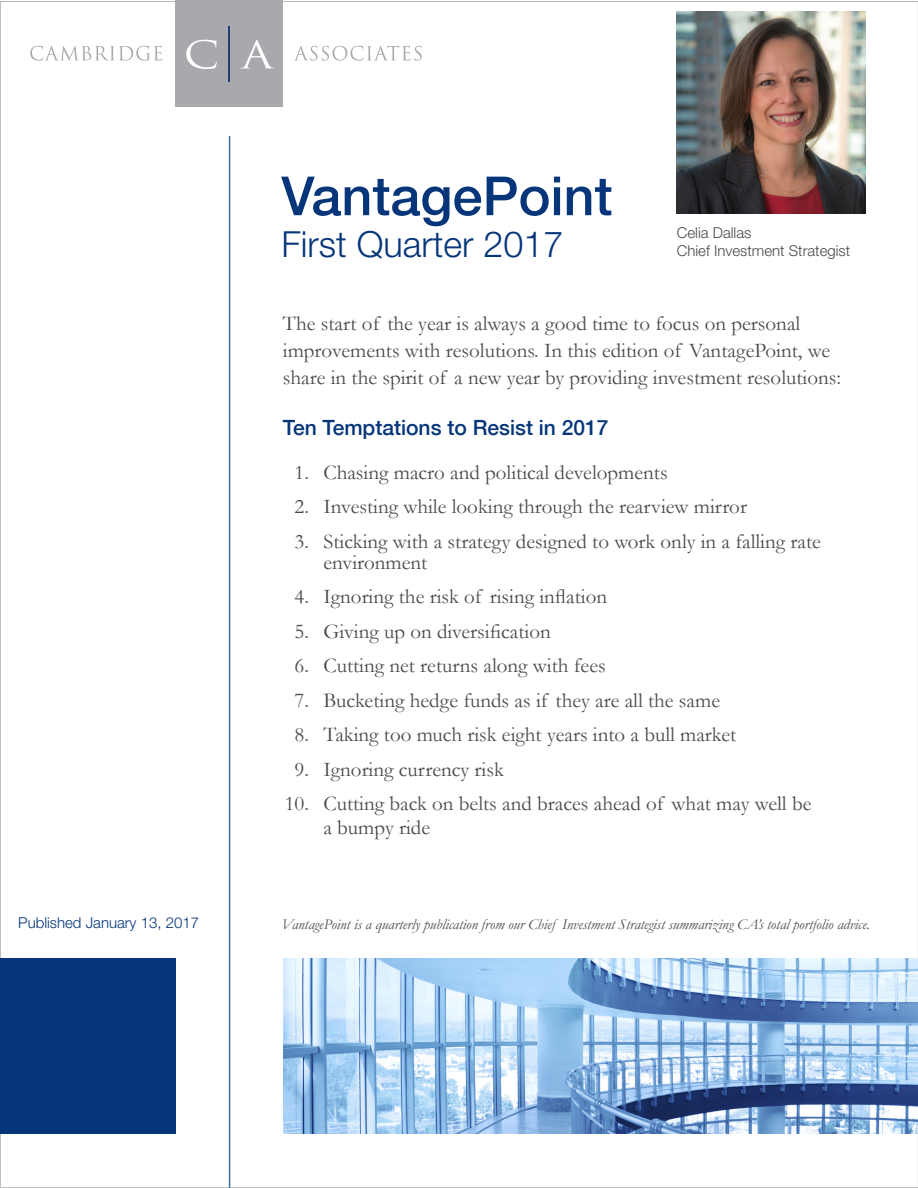
<style>
.page{position:relative;width:918px;height:1188px;background:#fff}
.page>*{position:absolute;margin:0;border:0;box-sizing:border-box;transform-origin:0 0}
.t1{font:500 54px "Helvetica Neue LT";color:#06357a}
.t2{font:300 36px "Helvetica Neue LT Std";color:#06357a}
.t3{font:21px/27px "Garamond";color:#4a4a4d}
.t4{font:500 21px "Helvetica Neue LT";color:#06357a}
.t5{font:italic 15px "Garamond";color:#4a4a4d}
.t6{font:300 15px/18px "Helvetica Neue LT Std";color:#4a4a4d}
.t7{font:300 15px "Helvetica Neue LT Std";color:#06357a}
</style>
<div class="page">
<hr style="left:229px;top:136px;width:1px;height:1052px;background:#3b6e8f">
<img style="left:284px;top:958px;width:634px;height:176px">
<div style="left:175px;top:0;width:108px;height:107px;background:#a8a9ac"></div>
<svg style="left:30px;top:46px;width:132px;height:15px"></svg>
<svg style="left:294px;top:46px;width:128px;height:15px"></svg>
<hr style="left:229px;top:26px;width:1px;height:56px;background:#233b76">
<svg style="left:186px;top:40px;width:88px;height:29px"></svg>
<img style="left:676px;top:11px;width:189px;height:203px">
<div style="left:0;top:958px;width:176px;height:176px;background:#06357a"></div>
<h1 class="t1" style="left:281px;top:164px;width:333px">VantagePoint</h1>
<h2 class="t2" style="left:281px;top:223px;width:284px">First Quarter 2017</h2>
<p class="t6" style="left:677px;top:224px;width:175px">Celia Dallas<br>Chief Investment Strategist</p>
<p class="t3" style="left:283px;top:309px;width:560px">The start of the year is always a good time to focus on personal improvements with resolutions. In this edition of VantagePoint, we share in the spirit of a new year by providing investment resolutions:</p>
<p class="t4" style="left:283px;top:415px;width:327px">Ten Temptations to Resist in 2017</p>
<p class="t3" style="left:295px;top:458px;width:375px">1. Chasing macro and political developments</p>
<p class="t3" style="left:295px;top:492px;width:454px">2. Investing while looking through the rearview mirror</p>
<p class="t3" style="left:323px;top:530px;width:499px;line-height:21px;text-indent:-29px">3. Sticking with a strategy designed to work only in a falling rate environment</p>
<p class="t3" style="left:295px;top:582px;width:314px">4. Ignoring the risk of rising inflation</p>
<p class="t3" style="left:295px;top:617px;width:258px">5. Giving up on diversification</p>
<p class="t3" style="left:295px;top:652px;width:313px">6. Cutting net returns along with fees</p>
<p class="t3" style="left:295px;top:686px;width:427px">7. Bucketing hedge funds as if they are all the same</p>
<p class="t3" style="left:295px;top:721px;width:443px">8. Taking too much risk eight years into a bull market</p>
<p class="t3" style="left:295px;top:755px;width:211px">9. Ignoring currency risk</p>
<p class="t3" style="left:323px;top:791px;width:490px;line-height:23.4px;text-indent:-39px">10. Cutting back on belts and braces ahead of what may well be a bumpy ride</p>
<p class="t7" style="left:18px;top:914px;width:182px">Published January 13, 2017</p>
<p class="t5" style="left:281px;top:914px;width:590px">VantagePoint is a quarterly publication from our Chief Investment Strategist summarizing CA’s total portfolio advice.</p>
</div>
